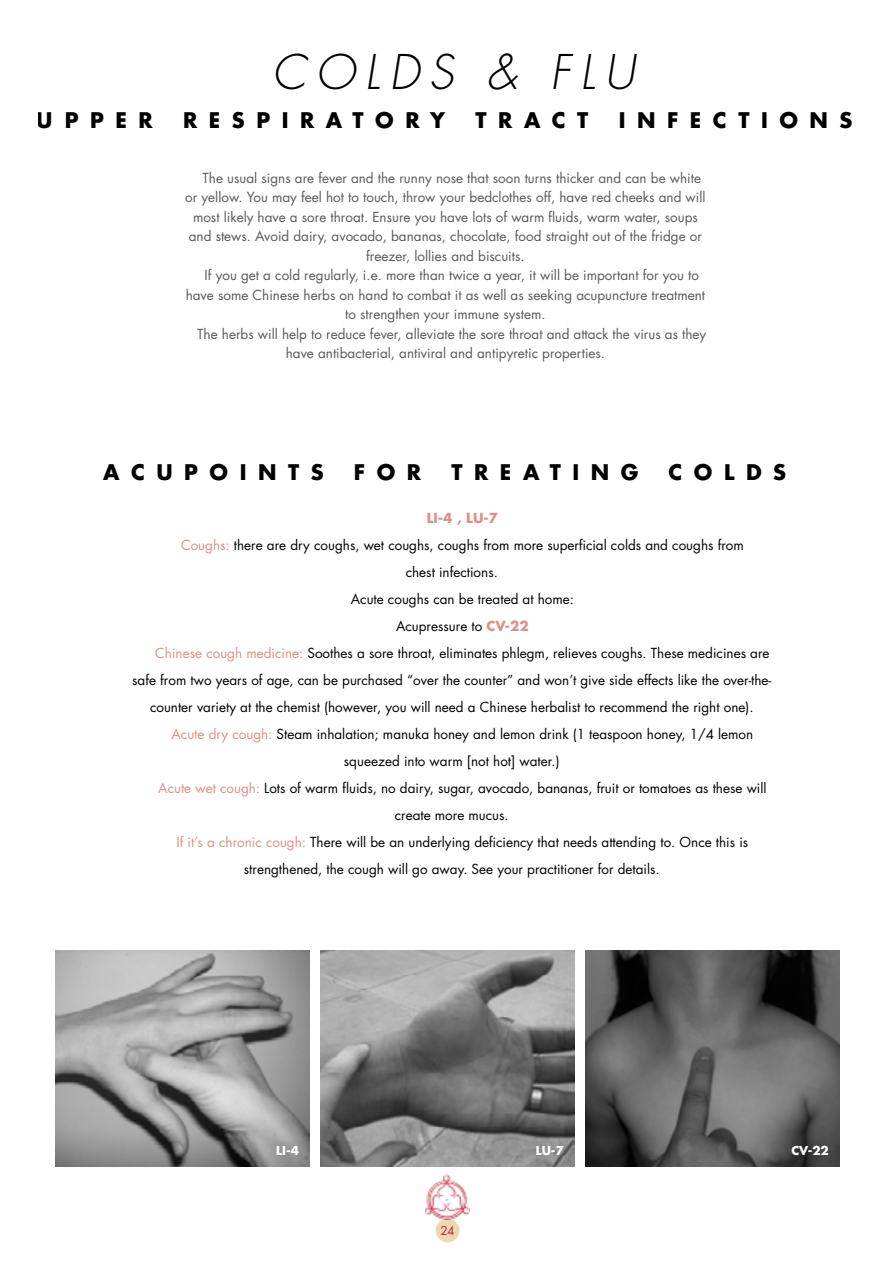
<style>
.page{position:relative;width:893px;height:1263px;background:#fff}
.page>*{position:absolute;margin:0;border:0;box-sizing:border-box;transform-origin:0 0}
.t1{font:italic 300 46.5px "Futura";color:#000}
.t2{font:700 21px "Futura";letter-spacing:.55em;color:#000}
.t3{font:13.5px "Futura";color:#000}
.t4{font:13.5px "Futura";color:#58595b}
.t5{font:700 13.5px "Futura";color:#dc9088}
.t6{font:700 12px "Futura";color:#fff}
.t7{font:12px "Futura";color:#c32032}
.s1{color:#dc9088}
.s2{font-weight:700;color:#dc9088}
</style>
<div class="page">
<div style="left:436px;top:1218px;width:23px;height:24px;background:#edd8b4;border-radius:50%"></div>
<img style="left:426px;top:1174px;width:44px;height:45px">
<img style="left:56px;top:951px;width:253px;height:215px">
<img style="left:321px;top:951px;width:253px;height:215px">
<img style="left:586px;top:951px;width:253px;height:215px">
<h1 class="t1" style="left:272px;top:51px;width:373px">COLDS &amp; FLU</h1>
<h2 class="t2" style="left:37px;top:111px;width:117px">UPPER</h2>
<h2 class="t2" style="left:183px;top:111px;width:264px">RESPIRATORY</h2>
<h2 class="t2" style="left:475px;top:111px;width:114px">TRACT</h2>
<h2 class="t2" style="left:619px;top:111px;width:235px">INFECTIONS</h2>
<p class="t4" style="left:203px;top:171px;width:500px">The usual signs are fever and the runny nose that soon turns thicker and can be white</p>
<p class="t4" style="left:185px;top:191px;width:522px">or yellow. You may feel hot to touch, throw your bedclothes off, have red cheeks and will</p>
<p class="t4" style="left:193px;top:210px;width:506px">most likely have a sore throat. Ensure you have lots of warm fluids, warm water, soups</p>
<p class="t4" style="left:189px;top:230px;width:515px">and stews. Avoid dairy, avocado, bananas, chocolate, food straight out of the fridge or</p>
<p class="t4" style="left:366px;top:249px;width:160px">freezer, lollies and biscuits.</p>
<p class="t4" style="left:205px;top:269px;width:496px">If you get a cold regularly, i.e. more than twice a year, it will be important for you to</p>
<p class="t4" style="left:186px;top:288px;width:521px">have some Chinese herbs on hand to combat it as well as seeking acupuncture treatment</p>
<p class="t4" style="left:345px;top:308px;width:202px">to strengthen your immune system.</p>
<p class="t4" style="left:197px;top:327px;width:511px">The herbs will help to reduce fever, alleviate the sore throat and attack the virus as they</p>
<p class="t4" style="left:286px;top:347px;width:321px">have antibacterial, antiviral and antipyretic properties.</p>
<h2 class="t2" style="left:103px;top:462px;width:222px">ACUPOINTS</h2>
<h2 class="t2" style="left:354px;top:462px;width:69px">FOR</h2>
<h2 class="t2" style="left:451px;top:462px;width:188px">TREATING</h2>
<h2 class="t2" style="left:669px;top:462px;width:119px">COLDS</h2>
<p class="t5" style="left:427px;top:511px;width:73px">LI-4 , LU-7</p>
<p class="t3" style="left:181px;top:538px;width:564px"><span class="s1">Coughs:</span> there are dry coughs, wet coughs, coughs from more superficial colds and coughs from</p>
<p class="t3" style="left:406px;top:565px;width:94px">chest infections.</p>
<p class="t3" style="left:351px;top:592px;width:225px">Acute coughs can be treated at home:</p>
<p class="t3" style="left:396px;top:619px;width:134px">Acupressure to <span class="s2">CV-22</span></p>
<p class="t3" style="left:155px;top:646px;width:616px"><span class="s1">Chinese cough medicine:</span> Soothes a sore throat, eliminates phlegm, relieves coughs. These medicines are</p>
<p class="t3" style="left:132px;top:673px;width:641px">safe from two years of age, can be purchased “over the counter” and won’t give side effects like the over-the-</p>
<p class="t3" style="left:150px;top:700px;width:605px">counter variety at the chemist (however, you will need a Chinese herbalist to recommend the right one).</p>
<p class="t3" style="left:171px;top:727px;width:583px"><span class="s1">Acute dry cough:</span> Steam inhalation; manuka honey and lemon drink (1 teaspoon honey, 1/4 lemon</p>
<p class="t3" style="left:344px;top:754px;width:217px">squeezed into warm [not hot] water.)</p>
<p class="t3" style="left:158px;top:781px;width:610px"><span class="s1">Acute wet cough:</span> Lots of warm fluids, no dairy, sugar, avocado, bananas, fruit or tomatoes as these will</p>
<p class="t3" style="left:395px;top:808px;width:115px">create more mucus.</p>
<p class="t3" style="left:177px;top:835px;width:573px"><span class="s1">If it’s a chronic cough:</span> There will be an underlying deficiency that needs attending to. Once this is</p>
<p class="t3" style="left:244px;top:862px;width:417px">strengthened, the cough will go away. See your practitioner for details.</p>
<p class="t6" style="left:276px;top:1144px;width:24px">LI-4</p>
<p class="t6" style="left:536px;top:1144px;width:30px">LU-7</p>
<p class="t6" style="left:791px;top:1144px;width:39px">CV-22</p>
<p class="t7" style="left:440px;top:1225px;width:16px">24</p>
</div>
